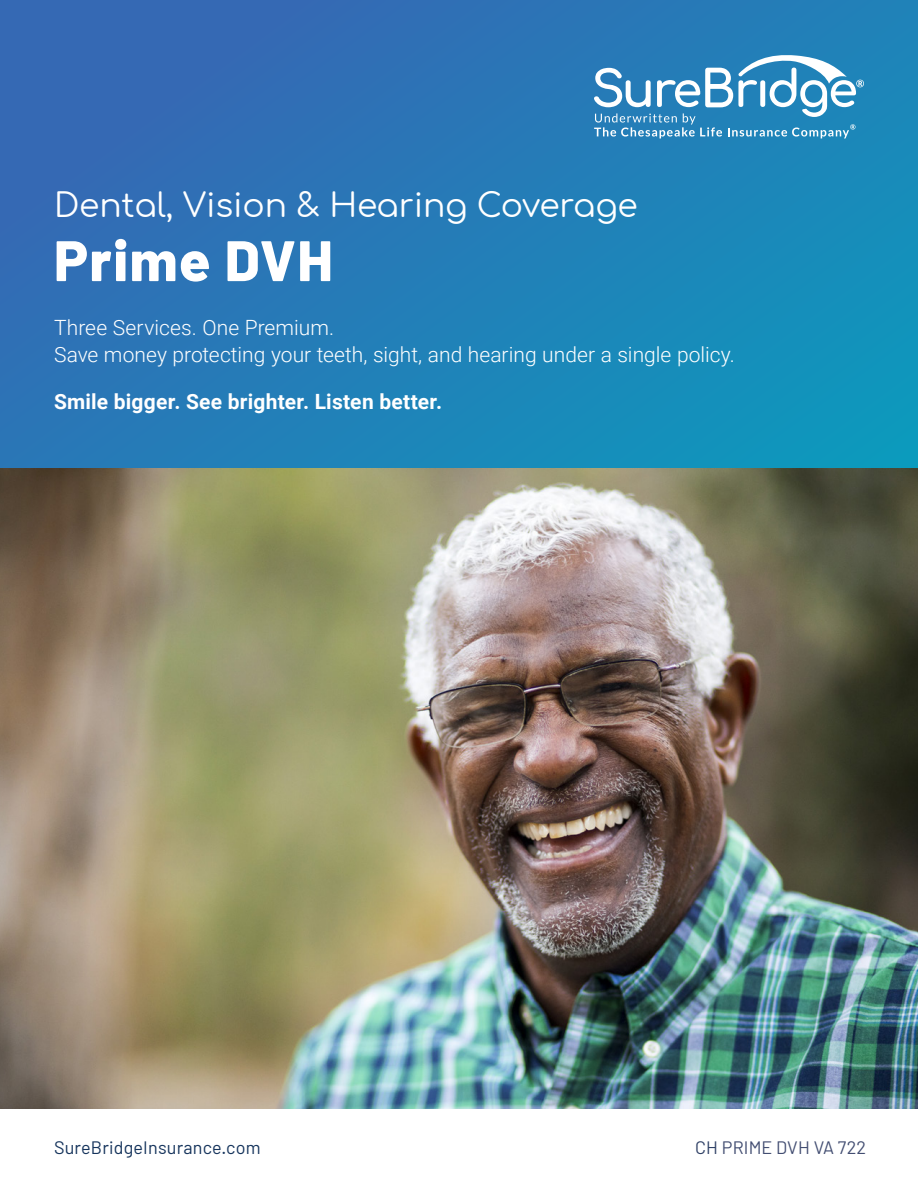
<style>
.page{position:relative;width:918px;height:1188px;background:#fff}
.page>*{position:absolute;margin:0;border:0;box-sizing:border-box;transform-origin:0 0}
.t1{font:800 57px "Barlow";letter-spacing:.025em;color:#fff}
.t2{font:33px "Comfortaa";letter-spacing:-.005em;color:#fff}
.t3{font:300 21px/27px "Roboto";color:#fff}
.t4{font:700 21px "Roboto";letter-spacing:.01em;color:#fff}
.t5{font:18px "Barlow";letter-spacing:.01em;color:#17355d}
.t6{font:18px "Barlow";letter-spacing:.01em;color:#434e72}
.s1{color:#314267}
</style>
<div class="page">
<img style="left:0;top:468px;width:918px;height:640px">
<div style="left:0;top:0;width:918px;height:468px;background:linear-gradient(to right,#346ab4,#1490bb)"></div>
<svg style="left:594px;top:53px;width:270px;height:85px"></svg>
<p class="t2" style="left:54px;top:175px;width:585px">Dental, Vision &amp; Hearing Coverage</p>
<p class="t1" style="left:54px;top:225px;width:280px">Prime DVH</p>
<p class="t3" style="left:54px;top:313px;width:682px">Three Services. One Premium.<br>Save money protecting your teeth, sight, and hearing under a single policy.</p>
<p class="t4" style="left:54px;top:387px;width:390px">Smile bigger. See brighter. Listen better.</p>
<p class="t5" style="left:54px;top:1136px;width:208px">SureBridgeInsurance.com</p>
<p class="t6" style="left:695px;top:1137px;width:173px"><span class="s1">CH</span> PRIME DVH VA 722</p>
</div>
